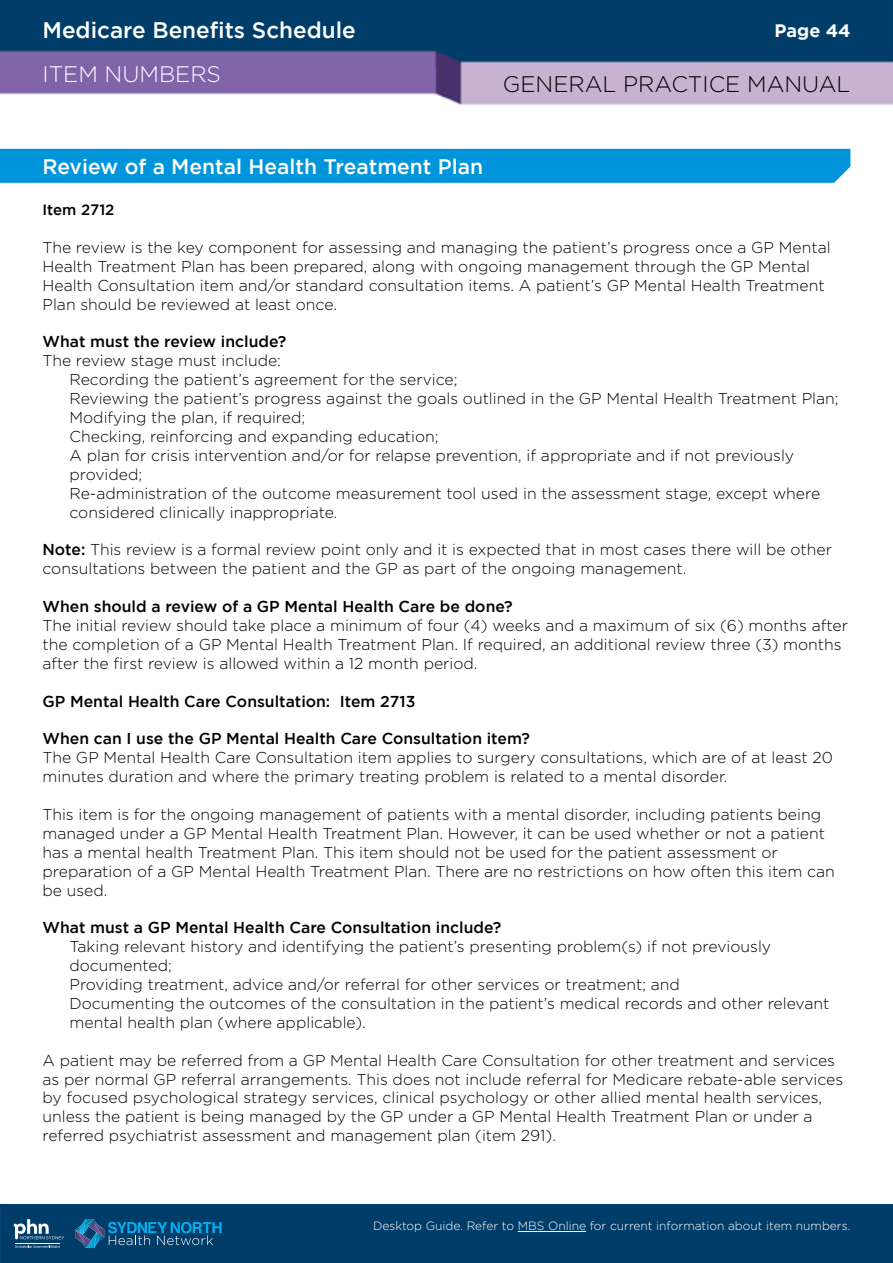
<style>
.page{position:relative;width:893px;height:1263px;background:#fff}
.page>*{position:absolute;margin:0;border:0;box-sizing:border-box;transform-origin:0 0}
.t1{font:500 22.5px "Gotham";color:#fff}
.t2{font:300 22.5px "Gotham";color:#000}
.t3{font:300 22.5px "Gotham";color:#fff}
.t4{font:500 21px "Gotham";color:#fff}
.t5{font:700 18px "Gotham";color:#fff}
.t6{font:300 15.75px/18.9px "Gotham";color:#000}
.t7{font:500 15.75px "Gotham";color:#000}
.t8{font:500 15px "Gotham";color:#000}
.t9{font:300 12px "Gotham";color:#fff}
.s1{font-weight:500}
</style>
<div class="page">
<img style="left:0;top:0;width:893px;height:105px">
<div style="left:0;top:1204px;width:893px;height:59px;background:#003d69"></div>
<svg style="left:75px;top:1219px;width:147px;height:29px;background:#115c8a"></svg>
<svg style="left:14px;top:1219px;width:50px;height:20px"></svg>
<svg style="left:15px;top:1245px;width:45px;height:3px"></svg>
<hr style="left:15px;top:1243px;width:45px;height:1px;background:#fff">
<div style="left:0;top:149px;width:850px;height:34px;background:#0095da"></div>
<hr style="left:518px;top:1231px;width:68px;height:1px;background:#fff">
<h1 class="t1" style="left:43px;top:17px;width:315px">Medicare Benefits Schedule</h1>
<h1 class="t3" style="left:43px;top:60px;width:180px">ITEM NUMBERS</h1>
<p class="t5" style="left:775px;top:20px;width:78px">Page 44</p>
<h1 class="t2" style="left:503px;top:70px;width:349px">GENERAL PRACTICE MANUAL</h1>
<h2 class="t4" style="left:43px;top:154px;width:442px">Review of a Mental Health Treatment Plan</h2>
<p class="t8" style="left:43px;top:201px;width:73px">Item 2712</p>
<p class="t6" style="left:43px;top:237px;width:790px">The review is the key component for assessing and managing the patient’s progress once a GP Mental Health Treatment Plan has been prepared, along with ongoing management through the GP Mental Health Consultation item and/or standard consultation items. A patient’s GP Mental Health Treatment Plan should be reviewed at least once.</p>
<p class="t7" style="left:43px;top:333px;width:245px">What must the review include?</p>
<p class="t6" style="left:70px;top:351px;width:771px;text-indent:-27px">The review stage must include:<br>Recording the patient’s agreement for the service;<br>Reviewing the patient’s progress against the goals outlined in the GP Mental Health Treatment Plan; Modifying the plan, if required;<br>Checking, reinforcing and expanding education;<br>A plan for crisis intervention and/or for relapse prevention, if appropriate and if not previously provided;<br>Re-administration of the outcome measurement tool used in the assessment stage, except where considered clinically inappropriate.</p>
<p class="t6" style="left:43px;top:540px;width:791px"><span class="s1">Note:</span> This review is a formal review point only and it is expected that in most cases there will be other consultations between the patient and the GP as part of the ongoing management.</p>
<p class="t7" style="left:43px;top:597px;width:472px">When should a review of a GP Mental Health Care be done?</p>
<p class="t6" style="left:43px;top:615px;width:807px">The initial review should take place a minimum of four (4) weeks and a maximum of six (6) months after the completion of a GP Mental Health Treatment Plan. If required, an additional review three (3) months after the first review is allowed within a 12 month period.</p>
<p class="t7" style="left:43px;top:692px;width:374px">GP Mental Health Care Consultation: Item 2713</p>
<p class="t7" style="left:43px;top:730px;width:489px">When can I use the GP Mental Health Care Consultation item?</p>
<p class="t6" style="left:43px;top:748px;width:792px">The GP Mental Health Care Consultation item applies to surgery consultations, which are of at least 20 minutes duration and where the primary treating problem is related to a mental disorder.</p>
<p class="t6" style="left:43px;top:804px;width:794px">This item is for the ongoing management of patients with a mental disorder, including patients being managed under a GP Mental Health Treatment Plan. However, it can be used whether or not a patient has a mental health Treatment Plan. This item should not be used for the patient assessment or preparation of a GP Mental Health Treatment Plan. There are no restrictions on how often this item can be used.</p>
<p class="t7" style="left:43px;top:919px;width:460px">What must a GP Mental Health Care Consultation include?</p>
<p class="t6" style="left:70px;top:937px;width:761px">Taking relevant history and identifying the patient’s presenting problem(s) if not previously documented;<br>Providing treatment, advice and/or referral for other services or treatment; and<br>Documenting the outcomes of the consultation in the patient’s medical records and other relevant mental health plan (where applicable).</p>
<p class="t6" style="left:43px;top:1050px;width:802px">A patient may be referred from a GP Mental Health Care Consultation for other treatment and services as per normal GP referral arrangements. This does not include referral for Medicare rebate-able services by focused psychological strategy services, clinical psychology or other allied mental health services, unless the patient is being managed by the GP under a GP Mental Health Treatment Plan or under a referred psychiatrist assessment and management plan (item 291).</p>
<p class="t9" style="left:373px;top:1218px;width:479px">Desktop Guide. Refer to MBS Online for current information about item numbers.</p>
</div>
